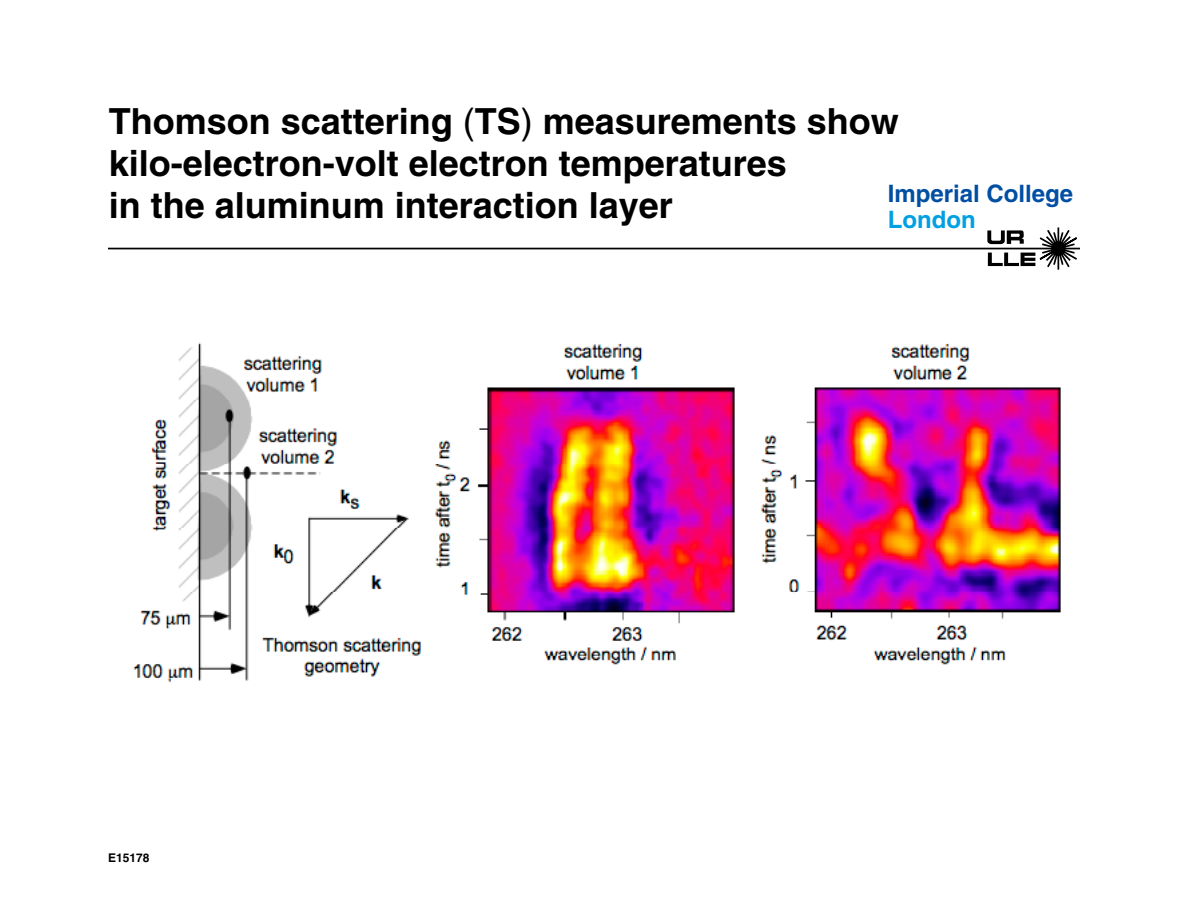
<style>
.page{position:relative;width:1188px;height:918px;background:#fff}
.page>*{position:absolute;margin:0;border:0;box-sizing:border-box;transform-origin:0 0}
.t1{font:700 36px/42px "Helvetica LT Std";color:#000}
.t2{font:700 24px "Helvetica LT Std";color:#004fa3}
.t3{font:700 24px "Helvetica LT Std";color:#00a0e3}
.t4{font:700 12px "Helvetica LT Std";color:#000}
.s1{font-weight:400}
</style>
<div class="page">
<svg style="left:987px;top:227px;width:92px;height:43px"></svg>
<hr style="left:108px;top:248px;width:972px;height:1px;background:#000">
<img style="left:133px;top:342px;width:928px;height:340px">
<p class="t1" style="left:109px;top:100px;width:792px">Thomson scattering <span class="s1">(</span>TS<span class="s1">)</span> measurements show kilo-electron-volt electron temperatures<br>in the aluminum interaction layer</p>
<p class="t2" style="left:888px;top:179px;width:187px">Imperial College</p>
<p class="t3" style="left:888px;top:204px;width:89px">London</p>
<p class="t4" style="left:108px;top:850px;width:43px">E15178</p>
</div>
